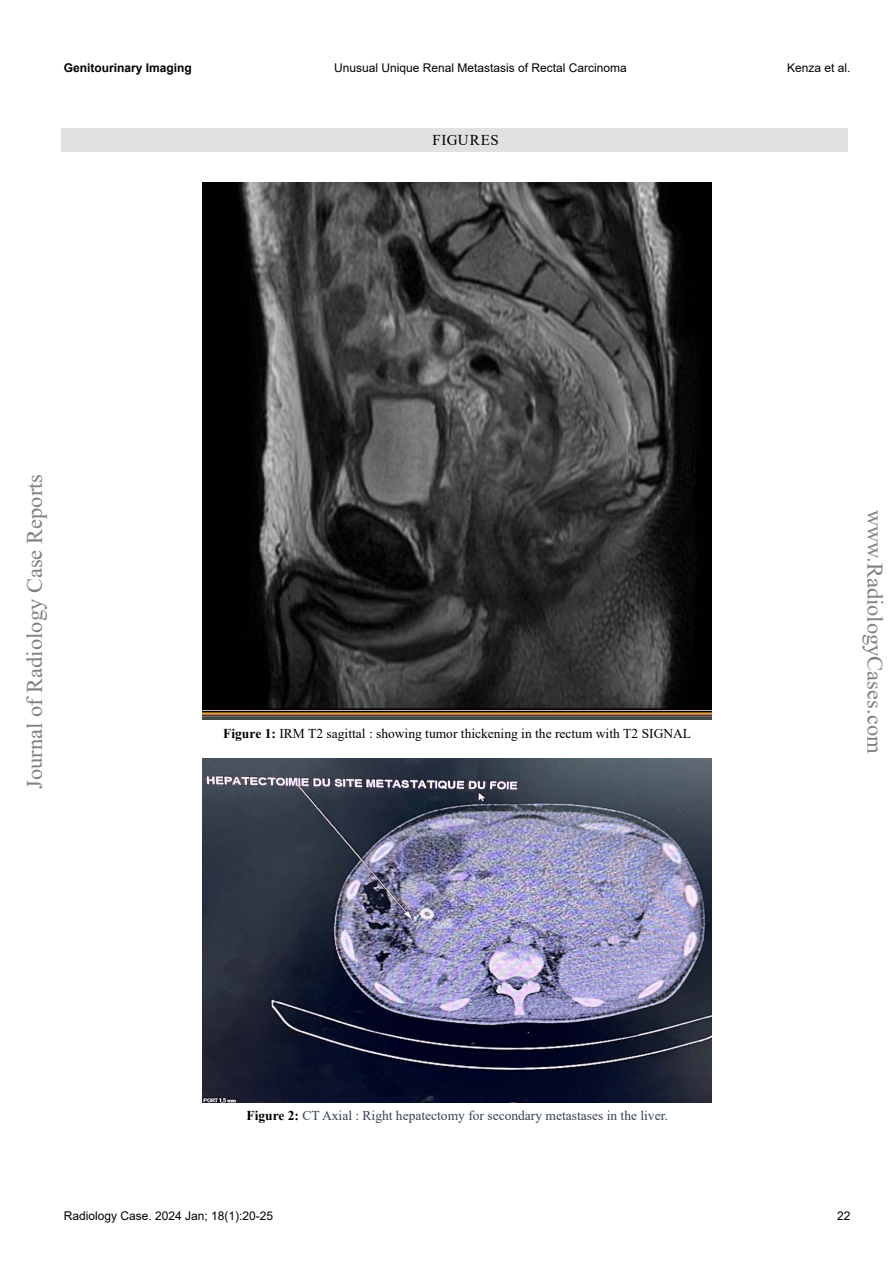
<style>
.page{position:relative;width:893px;height:1263px;background:#fff}
.page>*{position:absolute;margin:0;border:0;box-sizing:border-box;transform-origin:0 0}
.t1{font:22.5px "Times New Roman";color:#7f8080}
.t2{font:15px "Times New Roman";letter-spacing:.04em;color:#000}
.t3{font:13.5px "Times New Roman";color:#000}
.t4{font:13.5px "Times New Roman";color:#374151}
.t5{font:12px "Arial";color:#000}
.t6{font:700 12px "Arial";color:#000}
.s1{font-weight:700}
.s2{font-weight:700;color:#000}
</style>
<div class="page">
<div style="left:62px;top:128px;width:786px;height:23px;background:#e0e1e2"></div>
<img style="left:202px;top:183px;width:510px;height:537px">
<img style="left:202px;top:759px;width:510px;height:343px">
<p class="t6" style="left:64px;top:60px;width:130px">Genitourinary Imaging</p>
<p class="t5" style="left:334px;top:60px;width:294px">Unusual Unique Renal Metastasis of Rectal Carcinoma</p>
<p class="t5" style="left:787px;top:60px;width:65px">Kenza et al.</p>
<p class="t2" style="left:432px;top:129px;width:68px">FIGURES</p>
<h1 class="t1" style="left:19px;top:789px;width:316px;rotate:-90deg">Journal of Radiology Case Reports</h1>
<p class="t3" style="left:223px;top:723px;width:469px"><span class="s1">Figure 1:</span> IRM T2 sagittal : showing tumor thickening in the rectum with T2 SIGNAL</p>
<h1 class="t1" style="left:891px;top:510px;width:245px;rotate:90deg">www.RadiologyCases.com</h1>
<p class="t4" style="left:246px;top:1106px;width:423px"><span class="s2">Figure 2:</span> CT Axial : Right hepatectomy for secondary metastases in the liver.</p>
<p class="t5" style="left:64px;top:1208px;width:211px">Radiology Case. 2024 Jan; 18(1):20-25</p>
<p class="t5" style="left:837px;top:1208px;width:15px">22</p>
</div>
